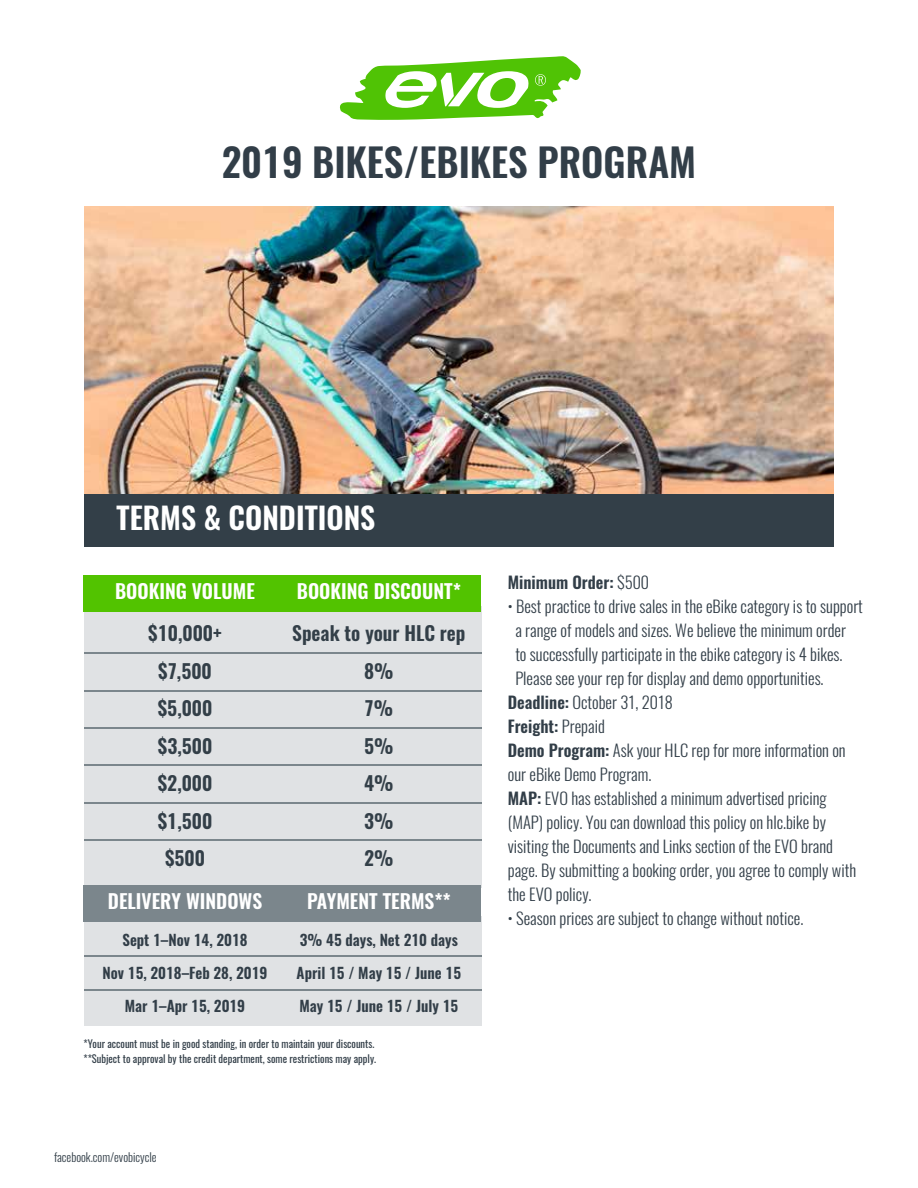
<style>
.page{position:relative;width:918px;height:1188px;background:#fff}
.page>*{position:absolute;margin:0;border:0;box-sizing:border-box;transform-origin:0 0}
.t1{font:600 38.85px "Oswald";color:#323e48}
.t2{font:600 30px "Oswald";color:#fff}
.t3{font:600 19.5px/37.5px "Oswald";color:#333f48;text-align:center}
.t4{font:600 19.5px "Oswald";color:#fff}
.t5{font:300 16.5px "Oswald";color:#323e48}
.t6{font:600 16.5px "Oswald";color:#323e48}
.t7{font:600 15px "Oswald";color:#323e48}
.t8{font:300 12px "Oswald";color:#323e48}
.t9{font:10.5px/15px "Oswald";color:#323e48}
.s1{font-weight:300}
.s2{font-weight:600}
</style>
<div class="page">
<div style="left:84px;top:606px;width:398px;height:282px;background:#e0e2e4"></div>
<svg style="left:339px;top:56px;width:242px;height:64px"></svg>
<div style="left:84px;top:575px;width:397px;height:37px;background:#52c300"></div>
<div style="left:84px;top:492px;width:750px;height:54px;background:#333f48"></div>
<img style="left:84px;top:206px;width:750px;height:288px">
<hr style="left:84px;top:839px;width:398px;height:1px;background:#7b868c">
<hr style="left:84px;top:802px;width:398px;height:2px;background:#7b868c">
<hr style="left:84px;top:764px;width:398px;height:1px;background:#7b868c">
<hr style="left:84px;top:728px;width:398px;height:1px;background:#7b868c">
<hr style="left:84px;top:690px;width:398px;height:1px;background:#7b868c">
<hr style="left:84px;top:652px;width:398px;height:1px;background:#7b868c">
<div style="left:84px;top:916px;width:398px;height:110px;background:#e0e2e4"></div>
<div style="left:84px;top:885px;width:397px;height:36px;background:#7b868c"></div>
<hr style="left:84px;top:989px;width:398px;height:1px;background:#7b868c">
<hr style="left:84px;top:956px;width:398px;height:1px;background:#7b868c">
<h1 class="t1" style="left:222px;top:135px;width:476px">2019 BIKES/EBIKES PROGRAM</h1>
<h2 class="t2" style="left:117px;top:497px;width:260px">TERMS &amp; CONDITIONS</h2>
<p class="t4" style="left:115px;top:578px;width:141px">BOOKING VOLUME</p>
<p class="t4" style="left:297px;top:578px;width:165px">BOOKING DISCOUNT*</p>
<p class="t3" style="left:148px;top:615px;width:75px">$10,000+ $7,500 $5,000 $3,500 $2,000 $1,500 $500</p>
<p class="t3" style="left:292px;top:615px;width:175px">Speak to your HLC rep<br>8%<br>7%<br>5%<br>4%<br>3%<br>2%</p>
<p class="t4" style="left:307px;top:887px;width:145px">PAYMENT TERMS**</p>
<p class="t7" style="left:300px;top:929px;width:160px">3% 45 days, Net 210 days</p>
<p class="t7" style="left:297px;top:962px;width:166px">April 15 / May 15 / June 15</p>
<p class="t7" style="left:300px;top:995px;width:160px">May 15 / June 15 / July 15</p>
<p class="t9" style="left:84px;top:1036px;width:294px">*Your account must be in good standing, in order to maintain your discounts. **Subject to approval by the credit department, some restrictions may apply.</p>
<p class="t4" style="left:108px;top:887px;width:156px">DELIVERY WINDOWS</p>
<p class="t7" style="left:122px;top:929px;width:127px">Sept 1–Nov 14, 2018</p>
<p class="t7" style="left:103px;top:962px;width:166px">Nov 15, 2018–Feb 28, 2019</p>
<p class="t7" style="left:125px;top:995px;width:122px">Mar 1–Apr 15, 2019</p>
<p class="t8" style="left:54px;top:1149px;width:104px">facebook.com/evobicycle</p>
<p class="t6" style="left:508px;top:570px;width:143px">Minimum Order: <span class="s1">$500</span></p>
<p class="t5" style="left:508px;top:595px;width:357px">• Best practice to drive sales in the eBike category is to support</p>
<p class="t5" style="left:515px;top:619px;width:332px">a range of models and sizes. We believe the minimum order</p>
<p class="t5" style="left:515px;top:643px;width:329px">to successfully participate in the ebike category is 4 bikes.</p>
<p class="t5" style="left:515px;top:667px;width:310px">Please see your rep for display and demo opportunities.</p>
<p class="t5" style="left:508px;top:691px;width:167px"><span class="s2">Deadline:</span> October 31, 2018</p>
<p class="t6" style="left:508px;top:714px;width:99px">Freight: <span class="s1">Prepaid</span></p>
<p class="t5" style="left:508px;top:739px;width:339px"><span class="s2">Demo Program:</span> Ask your HLC rep for more information on</p>
<p class="t5" style="left:508px;top:763px;width:145px">our eBike Demo Program.</p>
<p class="t5" style="left:508px;top:787px;width:320px"><span class="s2">MAP:</span> EVO has established a minimum advertised pricing</p>
<p class="t5" style="left:508px;top:811px;width:320px">(MAP) policy. You can download this policy on hlc.bike by</p>
<p class="t5" style="left:508px;top:835px;width:327px">visiting the Documents and Links section of the EVO brand</p>
<p class="t5" style="left:508px;top:859px;width:350px">page. By submitting a booking order, you agree to comply with</p>
<p class="t5" style="left:508px;top:883px;width:85px">the EVO policy.</p>
<p class="t5" style="left:508px;top:907px;width:297px">• Season prices are subject to change without notice.</p>
</div>
